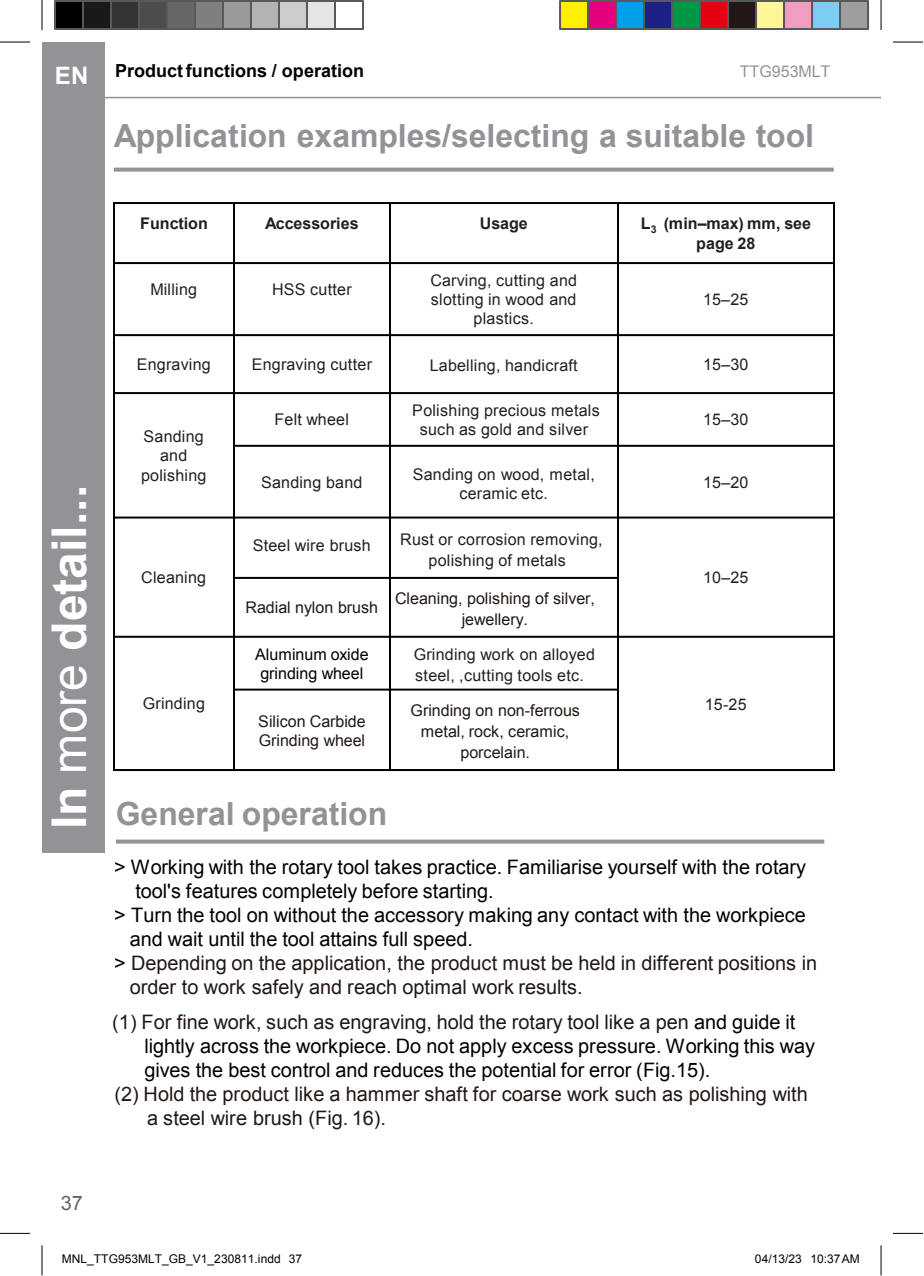
<style>
.page{position:relative;width:924px;height:1276px;background:#fff}
.page>*{position:absolute;margin:0;border:0;box-sizing:border-box;transform-origin:0 0}
.t1{font:700 48px "Arial";color:#fff}
.t2{font:700 32px "Arial";color:#919397}
.t3{font:700 24px "Arial";color:#fff}
.t4{font:20px "Arial";color:#030000}
.t5{font:20px "Arial";color:#221815}
.t6{font:20px "Arial";color:#231815}
.t7{font:20px "Arial";color:#636466}
.t8{font:700 18px "Arial";color:#030000}
.t9{font:16px/19.2px "Arial";letter-spacing:.01em;color:#231f20;text-align:center}
.t10{font:16px/21.2px "Arial";letter-spacing:-.005em;color:#221815;text-align:center}
.t11{font:700 16px/19.2px "Arial";letter-spacing:-.005em;color:#231f20;text-align:center}
.t12{font:16px/19.2px "Arial";letter-spacing:-.005em;color:#000;text-align:center}
.t13{font:16px "Arial";letter-spacing:-.005em;color:#919397}
.t14{font:12px "Arial";letter-spacing:.005em;color:#000}
.s1{font-weight:400}
.s2{color:#030000}
.s3{color:#221815}
</style>
<div class="page">
<hr style="left:104px;top:97px;width:777px;height:1px;background:#919397">
<div style="left:42px;top:42px;width:62px;height:810px;background:#919397"></div>
<hr style="left:0;top:42px;width:30px;height:1px;background:#000">
<hr style="left:893px;top:42px;width:30px;height:1px;background:#000">
<hr style="left:42px;top:0;width:1px;height:30px;background:#000">
<hr style="left:881px;top:0;width:1px;height:30px;background:#000">
<div style="left:55px;top:1px;width:28px;height:28px;background:#000"></div>
<div style="left:54px;top:0;width:30px;height:30px;border:2px solid #595959"></div>
<div style="left:83px;top:1px;width:28px;height:28px;background:#191919"></div>
<div style="left:82px;top:0;width:30px;height:30px;border:2px solid #595959"></div>
<div style="left:111px;top:1px;width:28px;height:28px;background:#333"></div>
<div style="left:110px;top:0;width:30px;height:30px;border:2px solid #595959"></div>
<div style="left:139px;top:1px;width:28px;height:28px;background:#4c4c4c"></div>
<div style="left:138px;top:0;width:30px;height:30px;border:2px solid #595959"></div>
<div style="left:167px;top:1px;width:28px;height:28px;background:#666"></div>
<div style="left:166px;top:0;width:30px;height:30px;border:2px solid #595959"></div>
<div style="left:195px;top:1px;width:28px;height:28px;background:#7f7f7f"></div>
<div style="left:194px;top:0;width:30px;height:30px;border:2px solid #595959"></div>
<div style="left:223px;top:1px;width:28px;height:28px;background:#999"></div>
<div style="left:222px;top:0;width:30px;height:30px;border:2px solid #595959"></div>
<div style="left:251px;top:1px;width:28px;height:28px;background:#b3b3b3"></div>
<div style="left:250px;top:0;width:30px;height:30px;border:2px solid #595959"></div>
<div style="left:279px;top:1px;width:28px;height:28px;background:#ccc"></div>
<div style="left:278px;top:0;width:30px;height:30px;border:2px solid #595959"></div>
<div style="left:307px;top:1px;width:28px;height:28px;background:#e5e5e5"></div>
<div style="left:306px;top:0;width:30px;height:30px;border:2px solid #595959"></div>
<div style="left:334px;top:0;width:30px;height:30px;border:2px solid #595959"></div>
<div style="left:560px;top:1px;width:28px;height:28px;background:#fff000"></div>
<div style="left:559px;top:0;width:30px;height:30px;border:2px solid #595959"></div>
<div style="left:588px;top:1px;width:28px;height:28px;background:#e3007f"></div>
<div style="left:587px;top:0;width:30px;height:30px;border:2px solid #595959"></div>
<div style="left:616px;top:1px;width:28px;height:28px;background:#009fe8"></div>
<div style="left:615px;top:0;width:30px;height:30px;border:2px solid #595959"></div>
<div style="left:644px;top:1px;width:28px;height:28px;background:#1d2087"></div>
<div style="left:643px;top:0;width:30px;height:30px;border:2px solid #595959"></div>
<div style="left:672px;top:1px;width:28px;height:28px;background:#009844"></div>
<div style="left:671px;top:0;width:30px;height:30px;border:2px solid #595959"></div>
<div style="left:700px;top:1px;width:28px;height:28px;background:#e50012"></div>
<div style="left:699px;top:0;width:30px;height:30px;border:2px solid #595959"></div>
<div style="left:728px;top:1px;width:28px;height:28px;background:#231815"></div>
<div style="left:727px;top:0;width:30px;height:30px;border:2px solid #595959"></div>
<div style="left:756px;top:1px;width:28px;height:28px;background:#fff697"></div>
<div style="left:755px;top:0;width:30px;height:30px;border:2px solid #595959"></div>
<div style="left:784px;top:1px;width:28px;height:28px;background:#f09dc1"></div>
<div style="left:783px;top:0;width:30px;height:30px;border:2px solid #595959"></div>
<div style="left:812px;top:1px;width:28px;height:28px;background:#7dccf3"></div>
<div style="left:811px;top:0;width:30px;height:30px;border:2px solid #595959"></div>
<div style="left:840px;top:1px;width:28px;height:28px;background:#9e9e9f"></div>
<div style="left:839px;top:0;width:30px;height:30px;border:2px solid #595959"></div>
<hr style="left:0;top:1232px;width:30px;height:1px;background:#000">
<hr style="left:893px;top:1232px;width:30px;height:1px;background:#000">
<hr style="left:42px;top:1245px;width:1px;height:30px;background:#000">
<hr style="left:881px;top:1245px;width:1px;height:30px;background:#000">
<hr style="left:233px;top:202px;width:2px;height:568px;background:#000">
<hr style="left:389px;top:202px;width:2px;height:568px;background:#000">
<hr style="left:617px;top:202px;width:2px;height:568px;background:#000">
<hr style="left:113px;top:262px;width:722px;height:2px;background:#000">
<hr style="left:113px;top:334px;width:722px;height:2px;background:#000">
<hr style="left:113px;top:392px;width:722px;height:2px;background:#000">
<hr style="left:233px;top:444px;width:602px;height:2px;background:#000">
<hr style="left:113px;top:516px;width:722px;height:2px;background:#000">
<hr style="left:233px;top:576px;width:386px;height:2px;background:#000">
<hr style="left:113px;top:635px;width:722px;height:2px;background:#000">
<hr style="left:233px;top:688px;width:386px;height:2px;background:#000">
<hr style="left:113px;top:202px;width:2px;height:568px;background:#000">
<hr style="left:833px;top:202px;width:2px;height:568px;background:#000">
<hr style="left:113px;top:202px;width:722px;height:2px;background:#000">
<hr style="left:113px;top:768px;width:722px;height:2px;background:#000">
<svg style="left:114px;top:168px;width:720px;height:4px;background:#9b9da0"></svg>
<svg style="left:116px;top:839px;width:708px;height:4px;background:#a1a3a6"></svg>
<p class="t3" style="left:55px;top:59px;width:35px">EN</p>
<p class="t8" style="left:115px;top:59px;width:251px">Productfunctions / operation</p>
<p class="t13" style="left:740px;top:61px;width:92px">TTG953MLT</p>
<p class="t2" style="left:114px;top:115px;width:702px">Application examples/selecting a suitable tool</p>
<p class="t11" style="left:140px;top:215px;width:69px">Function</p>
<p class="t11" style="left:265px;top:215px;width:95px">Accessories</p>
<p class="t11" style="left:480px;top:215px;width:50px">Usage</p>
<p class="t11" style="left:641px;top:215px;width:172px">L<sub>3</sub> (min–max) mm, see page 28</p>
<p class="t9" style="left:150px;top:280px;width:48px">Milling</p>
<p class="t9" style="left:272px;top:280px;width:81px">HSS cutter</p>
<p class="t9" style="left:430px;top:271px;width:148px">Carving, cutting and slotting in wood and plastics.</p>
<p class="t9" style="left:703px;top:290px;width:47px">15–25</p>
<p class="t1" style="left:37px;top:828px;width:345px;rotate:-90deg">In <span class="s1">more</span> detail...</p>
<p class="t7" style="left:61px;top:1189px;width:24px">37</p>
<p class="t9" style="left:137px;top:355px;width:75px">Engraving</p>
<p class="t9" style="left:252px;top:355px;width:122px">Engraving cutter</p>
<p class="t9" style="left:430px;top:355px;width:149px">Labelling, handicraft</p>
<p class="t9" style="left:703px;top:355px;width:47px">15–30</p>
<p class="t9" style="left:144px;top:427px;width:62px">Sanding</p>
<p class="t9" style="left:141px;top:446px;width:67px">and polishing</p>
<p class="t9" style="left:141px;top:568px;width:66px">Cleaning</p>
<p class="t9" style="left:143px;top:694px;width:64px">Grinding</p>
<p class="t9" style="left:275px;top:410px;width:76px">Felt wheel</p>
<p class="t9" style="left:412px;top:400px;width:189px">Polishing precious metals such as gold and silver</p>
<p class="t9" style="left:703px;top:410px;width:47px">15–30</p>
<p class="t9" style="left:261px;top:472px;width:103px">Sanding band</p>
<p class="t9" style="left:413px;top:464px;width:184px">Sanding on wood, metal, ceramic etc.</p>
<p class="t9" style="left:703px;top:472px;width:47px">15–20</p>
<p class="t9" style="left:253px;top:536px;width:120px">Steel wire brush</p>
<p class="t9" style="left:400px;top:528px;width:204px;line-height:21.2px">Rust or corrosion removing, polishing of metals</p>
<p class="t10" style="left:245px;top:597px;width:134px">Radial nylon brush</p>
<p class="t10" style="left:395px;top:588px;width:202px">Cleaning, polishing of silver, jewellery.</p>
<p class="t12" style="left:255px;top:645px;width:115px">Aluminum oxide grinding wheel</p>
<p class="t9" style="left:414px;top:643px;width:183px;line-height:21.2px;text-align:left">Grinding work on alloyed steel, ,cutting tools etc.</p>
<p class="t10" style="left:258px;top:711px;width:109px;line-height:19.2px;text-align:left">Silicon Carbide<br>Grinding wheel</p>
<p class="t10" style="left:411px;top:699px;width:171px">Grinding on non-ferrous metal, rock, ceramic, porcelain.</p>
<p class="t9" style="left:703px;top:568px;width:47px">10–25</p>
<p class="t9" style="left:705px;top:694px;width:43px">15-25</p>
<p class="t2" style="left:116px;top:792px;width:273px">General operation</p>
<p class="t4" style="left:114px;top:853px;width:694px">&gt; Working with the rotary tool takes practice. Familiarise yourself with the rotary</p>
<p class="t4" style="left:135px;top:877px;width:360px">tool's features completely before starting.</p>
<p class="t4" style="left:114px;top:901px;width:694px">&gt; Turn the tool on without the accessory making any contact with the workpiece</p>
<p class="t4" style="left:130px;top:925px;width:345px">and wait until the tool attains full speed.</p>
<p class="t5" style="left:114px;top:949px;width:705px"><span class="s2">&gt;</span> Depending on the application, the product must be held in different positions in</p>
<p class="t5" style="left:130px;top:973px;width:454px">order to work safely and reach optimal work results.</p>
<p class="t5" style="left:112px;top:1008px;width:685px">(1) For fine work, such as engraving, hold the rotary tool like a pen <span class="s2">and guide it</span></p>
<p class="t4" style="left:144px;top:1032px;width:672px">lightly across the workpiece. Do not apply excess pressure. Working this way</p>
<p class="t4" style="left:144px;top:1056px;width:568px">gives the best control and reduces the potential for error (Fig.15).</p>
<p class="t5" style="left:114px;top:1080px;width:695px">(2) Hold the product like a hammer shaft for coarse work such as polishing with</p>
<p class="t6" style="left:147px;top:1104px;width:241px"><span class="s3">a</span> steel wire brush <span class="s3">(Fig. 16).</span></p>
<p class="t14" style="left:62px;top:1250px;width:242px">MNL_TTG953MLT_GB_V1_230811.indd 37</p>
<p class="t14" style="left:755px;top:1250px;width:106px">04/13/23 10:37AM</p>
</div>
